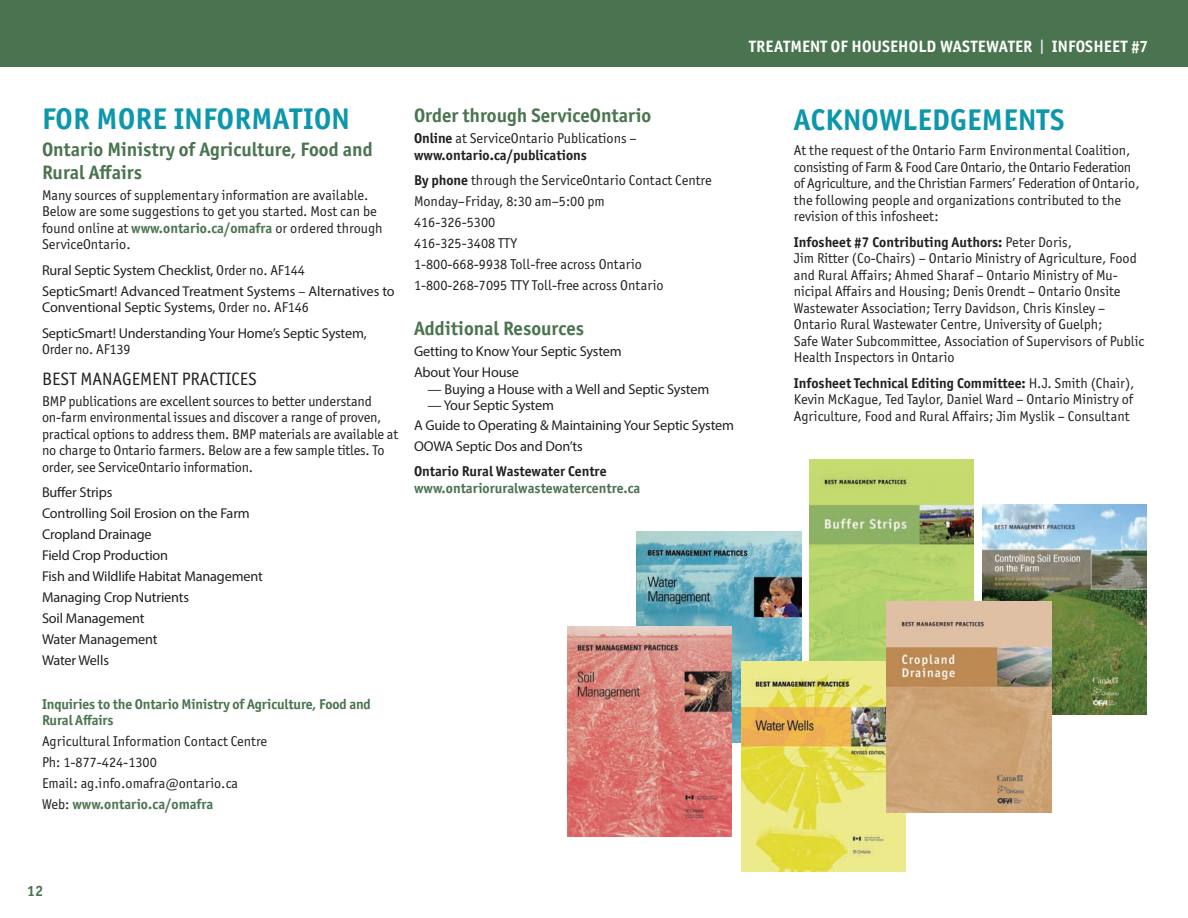
<style>
.page{position:relative;width:1188px;height:918px;background:#fff}
.page>*{position:absolute;margin:0;border:0;box-sizing:border-box;transform-origin:0 0}
.t1{font:700 30px "Officina Sans ITC Pro";letter-spacing:.01em;color:#0d97aa}
.t2{font:700 19.5px/22.5px "Officina Sans ITC Pro";color:#4a744f}
.t3{font:18px "Officina Sans ITC Pro";color:#231f20}
.t4{font:700 16.5px "Officina Sans ITC Pro";letter-spacing:.01em;color:#fff}
.t5{font:700 15px "Officina Sans ITC Pro";color:#4a744f}
.t6{font:14.25px/16.5px "Officina Sans ITC Pro";color:#231f20}
.t7{font:14.25px/21px "Myriad Pro";letter-spacing:-.01em;color:#231f20}
.t8{font:700 14.25px/16.5px "Officina Sans ITC Pro";letter-spacing:-.01em;color:#4a744f}
.t9{font:700 14.25px/16.5px "Officina Sans ITC Pro";color:#231f20}
.s1{font-weight:400}
.s2{font-weight:700;color:#4a744f}
.s3{font-family:"Officina Sans ITC Pro"}
.s4{font-weight:700}
</style>
<div class="page">
<div style="left:0;top:0;width:1188px;height:68px;background:#4a744f"></div>
<img style="left:809px;top:459px;width:165px;height:202px">
<img style="left:982px;top:504px;width:165px;height:210px">
<img style="left:637px;top:532px;width:164px;height:210px">
<img style="left:741px;top:661px;width:165px;height:211px">
<img style="left:887px;top:602px;width:164px;height:210px">
<img style="left:567px;top:626px;width:165px;height:211px">
<p class="t4" style="left:749px;top:37px;width:400px">TREATMENT OF HOUSEHOLD WASTEWATER <span class="s1">|</span> INFOSHEET #7</p>
<h1 class="t1" style="left:42px;top:100px;width:309px">FOR MORE INFORMATION</h1>
<h2 class="t2" style="left:42px;top:138px;width:332px">Ontario Ministry of Agriculture, Food and<br>Rural Affairs</h2>
<p class="t6" style="left:42px;top:187px;width:342px">Many sources of supplementary information are available.<br>Below are some suggestions to get you started. Most can be found online at <span class="s2">www.ontario.ca/omafra</span> or ordered through ServiceOntario.</p>
<p class="t7" style="left:42px;top:259px;width:354px">Rural Septic System Checklist, <span class="s3">Order no. AF144<br></span>SepticSmart! Advanced Treatment Systems – Alternatives to</p>
<p class="t7" style="left:42px;top:294px;width:326px;line-height:25.5px">Conventional Septic Systems, <span class="s3">Order no. AF146<br></span>SepticSmart! Understanding Your Home’s Septic System,</p>
<p class="t6" style="left:42px;top:341px;width:90px">Order no. AF139</p>
<p class="t3" style="left:42px;top:368px;width:216px">BEST MANAGEMENT PRACTICES</p>
<p class="t6" style="left:42px;top:393px;width:358px">BMP publications are excellent sources to better understand on-farm environmental issues and discover a range of proven, practical options to address them. BMP materials are available at no charge to Ontario farmers. Below are a few sample titles. To order, see ServiceOntario information.</p>
<p class="t7" style="left:42px;top:482px;width:222px">Buffer Strips<br>Controlling Soil Erosion on the Farm<br>Cropland Drainage<br>Field Crop Production<br>Fish and Wildlife Habitat Management<br>Managing Crop Nutrients<br>Soil Management<br>Water Management<br>Water Wells</p>
<p class="t8" style="left:42px;top:696px;width:331px">Inquiries to the Ontario Ministry of Agriculture, Food and<br>Rural Affairs</p>
<p class="t6" style="left:42px;top:731px;width:227px;line-height:21px">Agricultural Information Contact Centre<br>Ph: 1-877-424-1300<br>Email: ag.info.omafra@ontario.ca<br>Web: <span class="s2">www.ontario.ca/omafra</span></p>
<h2 class="t2" style="left:414px;top:104px;width:239px">Order through ServiceOntario</h2>
<p class="t9" style="left:414px;top:130px;width:224px">Online <span class="s1">at ServiceOntario Publications – </span>www.ontario.ca/publications</p>
<p class="t6" style="left:414px;top:170px;width:299px;line-height:21px"><span class="s4">By phone</span> through the ServiceOntario Contact Centre Monday–Friday, 8:30 am–5:00 pm<br>416-326-5300<br>416-325-3408 TTY<br>1-800-668-9938 Toll-free across Ontario 1-800-268-7095 TTY Toll-free across Ontario</p>
<h2 class="t2" style="left:414px;top:317px;width:172px">Additional Resources</h2>
<p class="t7" style="left:414px;top:341px;width:209px">Getting to Know Your Septic System<br>About Your House</p>
<p class="t7" style="left:427px;top:378px;width:283px">— Buying a House with a Well and Septic System</p>
<p class="t7" style="left:414px;top:395px;width:322px;line-height:19.5px;text-indent:13px">— Your Septic System<br>A Guide to Operating &amp; Maintaining Your Septic System</p>
<p class="t7" style="left:414px;top:435px;width:170px">OOWA Septic Dos and Don’ts</p>
<p class="t9" style="left:414px;top:463px;width:194px">Ontario Rural Wastewater Centre</p>
<p class="t8" style="left:414px;top:479px;width:228px">www.ontarioruralwastewatercentre.ca</p>
<h1 class="t1" style="left:794px;top:101px;width:272px">ACKNOWLEDGEMENTS</h1>
<p class="t6" style="left:794px;top:142px;width:347px">At the request of the Ontario Farm Environmental Coalition, consisting of Farm &amp; Food Care Ontario, the Ontario Federation of Agriculture, and the Christian Farmers’ Federation of Ontario, the following people and organizations contributed to the revision of this infosheet:</p>
<p class="t6" style="left:794px;top:234px;width:352px"><span class="s4">Infosheet #7 Contributing Authors:</span> Peter Doris,<br>Jim Ritter (Co-Chairs) – Ontario Ministry of Agriculture, Food and Rural Affairs; Ahmed Sharaf – Ontario Ministry of Mu&shy;nicipal Affairs and Housing; Denis Orendt – Ontario Onsite Wastewater Association; Terry Davidson, Chris Kinsley – Ontario Rural Wastewater Centre, University of Guelph;<br>Safe Water Subcommittee, Association of Supervisors of Public Health Inspectors in Ontario</p>
<p class="t6" style="left:794px;top:375px;width:342px;text-align:justify"><span class="s4">Infosheet Technical Editing Committee:</span> H.J. Smith (Chair), Kevin McKague, Ted Taylor, Daniel Ward – Ontario Ministry of Agriculture, Food and Rural Affairs; Jim Myslik – Consultant</p>
<p class="t5" style="left:27px;top:882px;width:18px">12</p>
</div>
